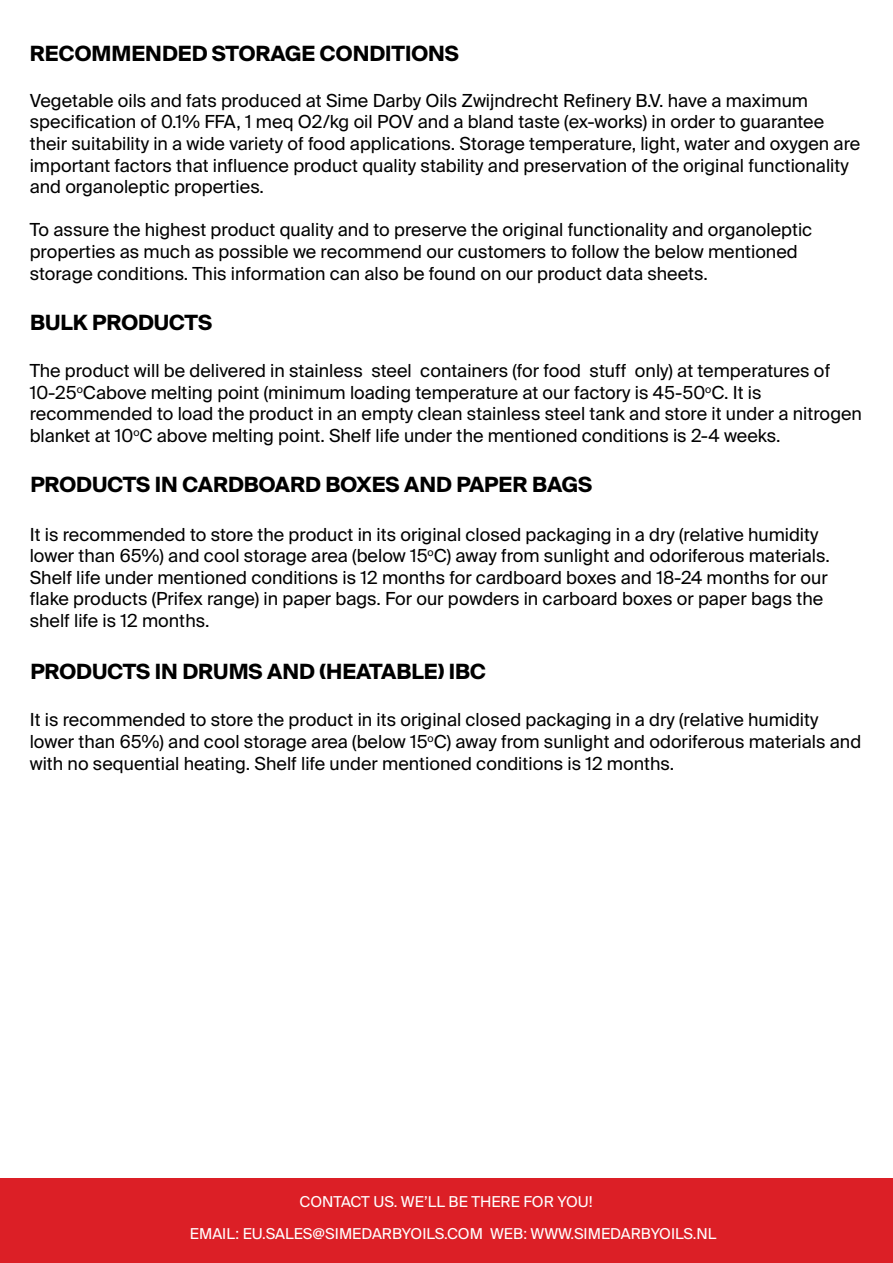
<style>
.page{position:relative;width:893px;height:1263px;background:#fff}
.page>*{position:absolute;margin:0;border:0;box-sizing:border-box;transform-origin:0 0}
.t1{font:700 21px "Suisse Intl";color:#000}
.t2{font:18px/21.6px "Suisse Intl";color:#000}
.t3{font:15px/31.8px "Suisse Intl";color:#fff}
</style>
<div class="page">
<div style="left:0;top:1178px;width:893px;height:85px;background:#dc1f26"></div>
<p class="t1" style="left:30px;top:41px;width:431px">RECOMMENDED STORAGE CONDITIONS</p>
<p class="t2" style="left:30px;top:90px;width:832px">Vegetable oils and fats produced at Sime Darby Oils Zwijndrecht Refinery B.V. have a maximum specification of 0.1% FFA, 1 meq O2/kg oil POV and a bland taste (ex-works) in order to guarantee their suitability in a wide variety of food applications. Storage temperature, light, water and oxygen are important factors that influence product quality stability and preservation of the original functionality and organoleptic properties.</p>
<p class="t2" style="left:30px;top:219px;width:784px">To assure the highest product quality and to preserve the original functionality and organoleptic properties as much as possible we recommend our customers to follow the below mentioned storage conditions. This information can also be found on our product data sheets.</p>
<p class="t1" style="left:30px;top:310px;width:184px">BULK PRODUCTS</p>
<p class="t2" style="left:30px;top:360px;width:834px">The product will be delivered in stainless steel containers (for food stuff only) at temperatures of 10-25<sup>o</sup>Cabove melting point (minimum loading temperature at our factory is 45-50<sup>o</sup>C. It is recommended to load the product in an empty clean stainless steel tank and store it under a nitrogen blanket at 10<sup>o</sup>C above melting point. Shelf life under the mentioned conditions is 2-4 weeks.</p>
<p class="t1" style="left:30px;top:472px;width:563px">PRODUCTS IN CARDBOARD BOXES AND PAPER BAGS</p>
<p class="t2" style="left:30px;top:523px;width:802px">It is recommended to store the product in its original closed packaging in a dry (relative humidity lower than 65%) and cool storage area (below 15<sup>o</sup>C) away from sunlight and odoriferous materials.<br>Shelf life under mentioned conditions is 12 months for cardboard boxes and 18-24 months for our flake products (Prifex range) in paper bags. For our powders in carboard boxes or paper bags the shelf life is 12 months.</p>
<p class="t1" style="left:30px;top:660px;width:457px">PRODUCTS IN DRUMS AND (HEATABLE) IBC</p>
<p class="t2" style="left:30px;top:709px;width:833px">It is recommended to store the product in its original closed packaging in a dry (relative humidity lower than 65%) and cool storage area (below 15<sup>o</sup>C) away from sunlight and odoriferous materials and with no sequential heating. Shelf life under mentioned conditions is 12 months.</p>
<p class="t3" style="left:190px;top:1186px;width:528px;text-indent:110px">CONTACT US. WE’LL BE THERE FOR YOU!<br>EMAIL: EU.SALES@SIMEDARBYOILS.COM WEB: WWW.SIMEDARBYOILS.NL</p>
</div>
